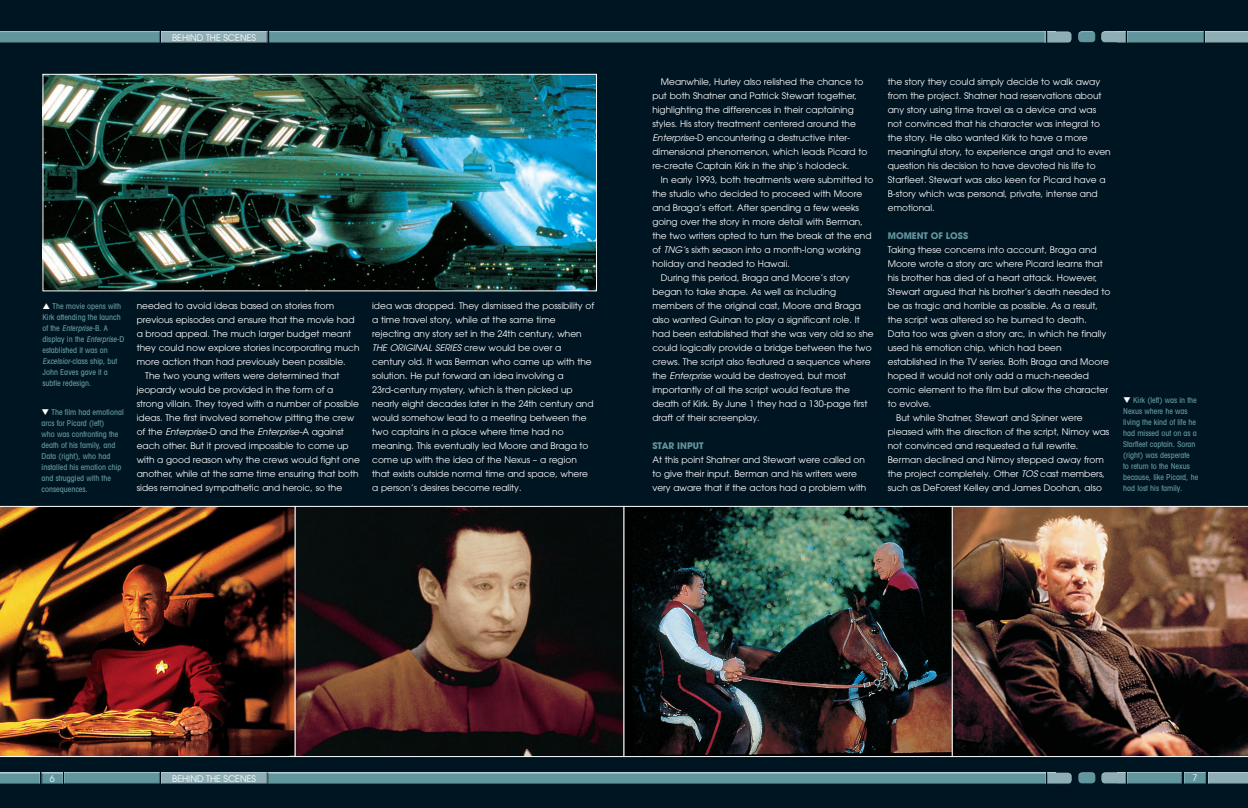
<style>
.page{position:relative;width:1248px;height:808px;background:#fff}
.page>*{position:absolute;margin:0;border:0;box-sizing:border-box;transform-origin:0 0}
.Main_Body_text_Drop{font:9px/14px "Avant Garde";color:#fff}
.t1{font:700 9px "Avant Garde";color:#61969e}
.t2{font:500 condensed 8px/11px "Avant Garde LT";color:#61969e}
.s1{font-style:italic}
.s2{color:#fff}
.s3{font-family:"Avant Garde LT";font-style:italic}
</style>
<div class="page">
<div style="left:0;top:0;width:1247px;height:808px;background:#001522"></div>
<div style="left:160px;top:31px;width:108px;height:12px;background:#8eaeb5"></div>
<div style="left:160px;top:772px;width:108px;height:12px;background:#8eaeb5"></div>
<div style="left:0;top:31px;width:160px;height:12px;background:#61969e"></div>
<div style="left:63px;top:772px;width:97px;height:12px;background:#61969e"></div>
<div style="left:40px;top:772px;width:23px;height:12px;background:#231f20;opacity:.75"></div>
<div style="left:0;top:772px;width:40px;height:12px;background:#231f20;opacity:.75"></div>
<div style="left:1099px;top:30px;width:27px;height:13px;background:#231f20;opacity:.75"></div>
<div style="left:1099px;top:772px;width:27px;height:12px;background:#231f20;opacity:.75"></div>
<div style="left:1045px;top:31px;width:27px;height:12px;background:#231f20;opacity:.75"></div>
<div style="left:1046px;top:772px;width:26px;height:12px;background:#8eaeb5"></div>
<div style="left:1126px;top:31px;width:78px;height:12px;background:#61969e"></div>
<div style="left:1126px;top:772px;width:56px;height:12px;background:#61969e"></div>
<div style="left:1183px;top:772px;width:23px;height:12px;background:#61969e"></div>
<div style="left:269px;top:31px;width:776px;height:12px;background:#61969e"></div>
<div style="left:268px;top:772px;width:777px;height:12px;background:#231f20;opacity:.75"></div>
<div style="left:1203px;top:31px;width:44px;height:12px;background:#8eaeb5"></div>
<div style="left:1207px;top:772px;width:40px;height:12px;background:#8eaeb5"></div>
<div style="left:1077px;top:30px;width:19px;height:11px;background:#fff;opacity:.75"></div>
<div style="left:1077px;top:32px;width:20px;height:11px;background:#231f20;opacity:.75"></div>
<div style="left:1077px;top:771px;width:19px;height:11px;background:#fff;opacity:.75"></div>
<div style="left:1077px;top:773px;width:20px;height:11px;background:#231f20;opacity:.75"></div>
<img style="left:45px;top:76px;width:550px;height:213px">
<div style="left:43px;top:74px;width:554px;height:217px;border:1px solid #fff"></div>
<img style="left:297px;top:508px;width:653px;height:247px">
<svg style="left:0;top:506px;width:295px;height:251px;background:#5f2f17"></svg>
<div style="left:623px;top:506px;width:329px;height:251px;border:1px solid #fff"></div>
<div style="left:295px;top:506px;width:329px;height:251px;border:1px solid #fff"></div>
<img style="left:951px;top:506px;width:296px;height:251px">
<p class="Main_Body_text_Drop" style="left:172px;top:30px;width:85px">BEHIND THE SCENES</p>
<p class="t2" style="left:43px;top:300px;width:83px;text-indent:10px">The movie opens with<br>Kirk attending the launch o f t h e <span class="s1">Enterprise-</span>B . A<br>d i s p l ay i n th e <span class="s1">Enterprise-</span>D established it was an<br><span class="s1">Excelsior-</span>class ship, but<br>John Eaves gave it a subtle redesign.</p>
<p class="t2" style="left:42px;top:407px;width:84px"><span class="s2">❑</span> The film had emotional arcs for Picard (left)<br>who was confronting the death of his family, and<br>Data (right), who had installed his emotion chip and struggled with the consequences.</p>
<p class="Main_Body_text_Drop" style="left:137px;top:299px;width:224px">needed to avoid ideas based on stories from previous episodes and ensure that the movie had a broad appeal. The much larger budget meant they could now explore stories incorporating much more action than had previously been possible.</p>
<p class="Main_Body_text_Drop" style="left:137px;top:369px;width:225px;text-indent:9px">The two young writers were determined that jeopardy would be provided in the form of a strong villain. They toyed with a number of possible ideas. The first involved somehow pitting the crew of the <span class="s3">Enterprise-</span>D and the <span class="s3">Enterprise-</span>A against each other. But it proved impossible to come up with a good reason why the crews would fight one another, while at the same time ensuring that both sides remained sympathetic and heroic, so the</p>
<p class="Main_Body_text_Drop" style="left:372px;top:299px;width:223px">idea was dropped. They dismissed the possibility of a time travel story, while at the same time rejecting any story set in the 24th century, when <span class="s3">THE ORIGINAL SERIES</span> crew would be over a century old. It was Berman who came up with the solution. He put forward an idea involving a 23rd-century mystery, which is then picked up nearly eight decades later in the 24th century and would somehow lead to a meeting between the two captains in a place where time had no meaning. This eventually led Moore and Braga to come up with the idea of the Nexus – a region that exists outside normal time and space, where a person’s desires become reality.</p>
<p class="Main_Body_text_Drop" style="left:652px;top:75px;width:217px;text-indent:9px">Meanwhile, Hurley also relished the chance to put both Shatner and Patrick Stewart together, highlighting the differences in their captaining styles. His story treatment centered around the <span class="s3">Enterprise-</span>D encountering a destructive inter&shy;dimensional phenomenon, which leads Picard to re-create Captain Kirk in the ship’s holodeck.</p>
<p class="Main_Body_text_Drop" style="left:652px;top:173px;width:222px;text-indent:9px">In early 1993, both treatments were submitted to the studio who decided to proceed with Moore and Braga’s effort. After spending a few weeks going over the story in more detail with Berman, the two writers opted to turn the break at the end of <span class="s3">TNG’</span>s sixth season into a month-long working holiday and headed to Hawaii.</p>
<p class="Main_Body_text_Drop" style="left:652px;top:271px;width:223px;text-indent:9px">During this period, Braga and Moore’s story began to take shape. As well as including members of the original cast, Moore and Braga also wanted Guinan to play a significant role. It had been established that she was very old so she could logically provide a bridge between the two crews. The script also featured a sequence where the <span class="s3">Enterprise</span> would be destroyed, but most importantly of all the script would feature the death of Kirk. By June 1 they had a 130-page first draft of their screenplay.</p>
<p class="t1" style="left:652px;top:440px;width:53px">STAR INPUT</p>
<p class="Main_Body_text_Drop" style="left:652px;top:453px;width:215px">At this point Shatner and Stewart were called on to give their input. Berman and his writers were very aware that if the actors had a problem with</p>
<p class="Main_Body_text_Drop" style="left:887px;top:75px;width:224px">the story they could simply decide to walk away from the project. Shatner had reservations about any story using time travel as a device and was not convinced that his character was integral to the story. He also wanted Kirk to have a more meaningful story, to experience angst and to even question his decision to have devoted his life to Starfleet. Stewart was also keen for Picard have a B-story which was personal, private, intense and emotional.</p>
<p class="t1" style="left:887px;top:230px;width:82px">MOMENT OF LOSS</p>
<p class="Main_Body_text_Drop" style="left:887px;top:243px;width:224px">Taking these concerns into account, Braga and Moore wrote a story arc where Picard learns that his brother has died of a heart attack. However, Stewart argued that his brother’s death needed to be as tragic and horrible as possible. As a result, the script was altered so he burned to death.<br>Data too was given a story arc, in which he finally used his emotion chip, which had been established in the TV series. Both Braga and Moore hoped it would not only add a much-needed comic element to the film but allow the character to evolve.</p>
<p class="Main_Body_text_Drop" style="left:887px;top:411px;width:223px;text-indent:9px">But while Shatner, Stewart and Spiner were pleased with the direction of the script, Nimoy was not convinced and requested a full rewrite.<br>Berman declined and Nimoy stepped away from the project completely. Other <span class="s3">TOS</span> cast members, such as DeForest Kelley and James Doohan, also</p>
<p class="t2" style="left:1122px;top:395px;width:77px"><span class="s2">❑</span> Kirk (left) was in the<br>Nexus where he was living the kind of life he had missed out on as a<br>Starfleet captain. Soran (right) was desperate<br>to return to the Nexus because, like Picard, he had lost his family.</p>
<p class="Main_Body_text_Drop" style="left:50px;top:771px;width:6px">6</p>
<p class="Main_Body_text_Drop" style="left:172px;top:771px;width:85px">BEHIND THE SCENES</p>
<p class="Main_Body_text_Drop" style="left:1192px;top:771px;width:6px">7</p>
</div>
